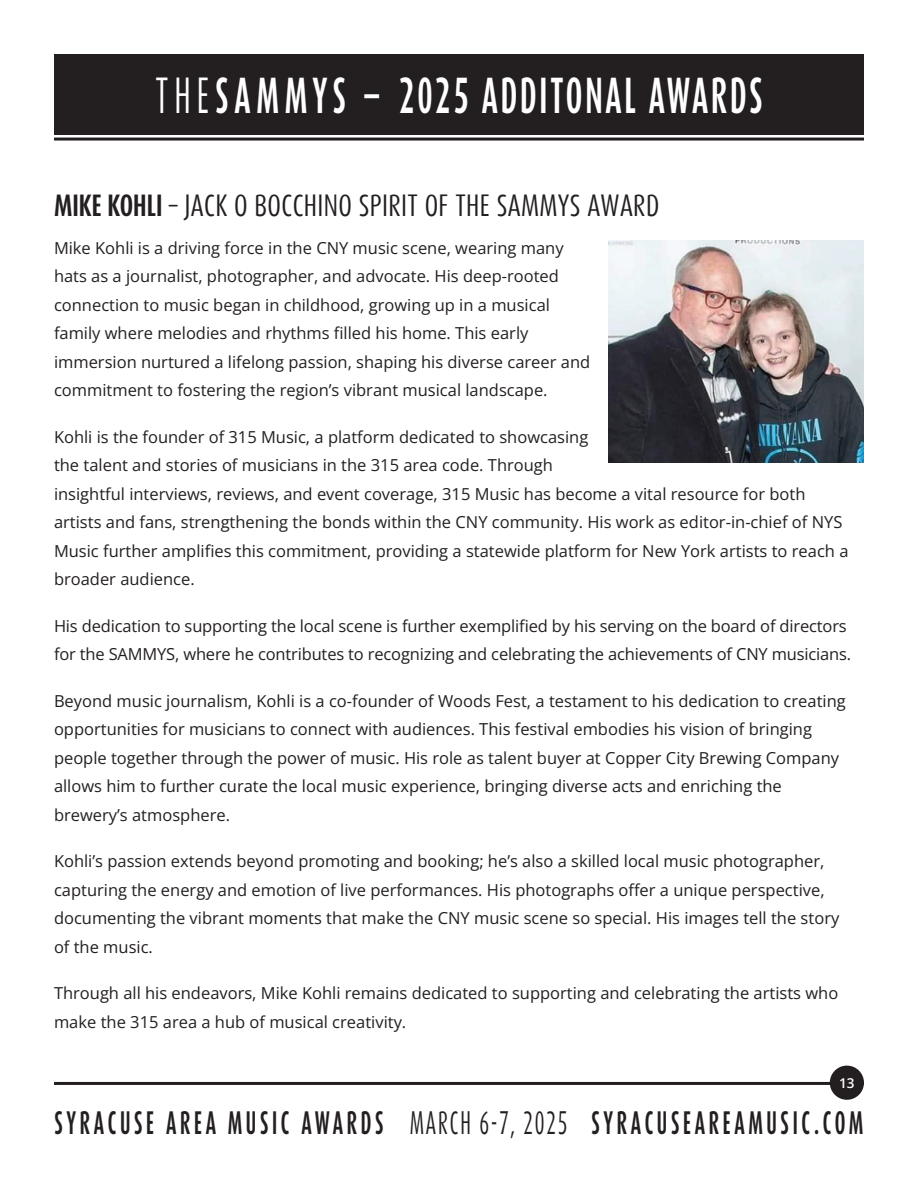
<style>
.page{position:relative;width:918px;height:1188px;background:#fff}
.page>*{position:absolute;margin:0;border:0;box-sizing:border-box;transform-origin:0 0}
.t1{font:700 42px "Dax Compact";letter-spacing:.09em;color:#fff;scale:.75 1}
.t2{font:700 27px "Dax Compact";letter-spacing:.18em;color:#231f20;scale:.75 1}
.t3{font:25.5px "Dax Compact";letter-spacing:.015em;color:#231f20}
.t4{font:16.5px/28.5px "Open Sans";color:#231f20}
.t5{font:600 13.5px "Open Sans";color:#fff}
.s1{font-weight:400}
.s2{font-weight:700}
</style>
<div class="page">
<hr style="left:54px;top:1082px;width:810px;height:3px;background:#231f20">
<div style="left:830px;top:1066px;width:34px;height:34px;background:#231f20;border-radius:50%"></div>
<hr style="left:54px;top:138px;width:810px;height:3px;background:#231f20">
<div style="left:54px;top:54px;width:810px;height:81px;background:#231f20"></div>
<img style="left:608px;top:240px;width:256px;height:223px">
<h1 class="t1" style="left:155px;top:69px;width:811px"><span class="s1">THE</span>SAMMYS – 2025 ADDITONAL AWARDS</h1>
<h3 class="t3" style="left:54px;top:189px;width:607px"><span class="s2">MIKE KOHLI</span> – JACK O BOCCHINO SPIRIT OF THE SAMMYS AWARD</h3>
<p class="t4" style="left:54px;top:233px;width:538px">Mike Kohli is a driving force in the CNY music scene, wearing many hats as a journalist, photographer, and advocate. His deep-rooted connection to music began in childhood, growing up in a musical family where melodies and rhythms filled his home. This early immersion nurtured a lifelong passion, shaping his diverse career and commitment to fostering the region’s vibrant musical landscape.</p>
<p class="t4" style="left:54px;top:422px;width:796px">Kohli is the founder of 315 Music, a platform dedicated to showcasing<br>the talent and stories of musicians in the 315 area code. Through<br>insightful interviews, reviews, and event coverage, 315 Music has become a vital resource for both artists and fans, strengthening the bonds within the CNY community. His work as editor-in-chief of NYS Music further amplifies this commitment, providing a statewide platform for New York artists to reach a broader audience.</p>
<p class="t4" style="left:54px;top:611px;width:799px">His dedication to supporting the local scene is further exemplified by his serving on the board of directors for the SAMMYS, where he contributes to recognizing and celebrating the achievements of CNY musicians.</p>
<p class="t4" style="left:54px;top:686px;width:793px">Beyond music journalism, Kohli is a co-founder of Woods Fest, a testament to his dedication to creating opportunities for musicians to connect with audiences. This festival embodies his vision of bringing people together through the power of music. His role as talent buyer at Copper City Brewing Company allows him to further curate the local music experience, bringing diverse acts and enriching the brewery’s atmosphere.</p>
<p class="t4" style="left:54px;top:847px;width:787px">Kohli’s passion extends beyond promoting and booking; he’s also a skilled local music photographer, capturing the energy and emotion of live performances. His photographs offer a unique perspective, documenting the vibrant moments that make the CNY music scene so special. His images tell the story of the music.</p>
<p class="t4" style="left:54px;top:979px;width:786px">Through all his endeavors, Mike Kohli remains dedicated to supporting and celebrating the artists who make the 315 area a hub of musical creativity.</p>
<p class="t5" style="left:839px;top:1073px;width:17px">13</p>
<h2 class="t2" style="left:55px;top:1105px;width:1080px">SYRACUSE AREA MUSIC AWARDS <span class="s1">MARCH 6-7, 2025</span> SYRACUSEAREAMUSIC.COM</h2>
</div>
